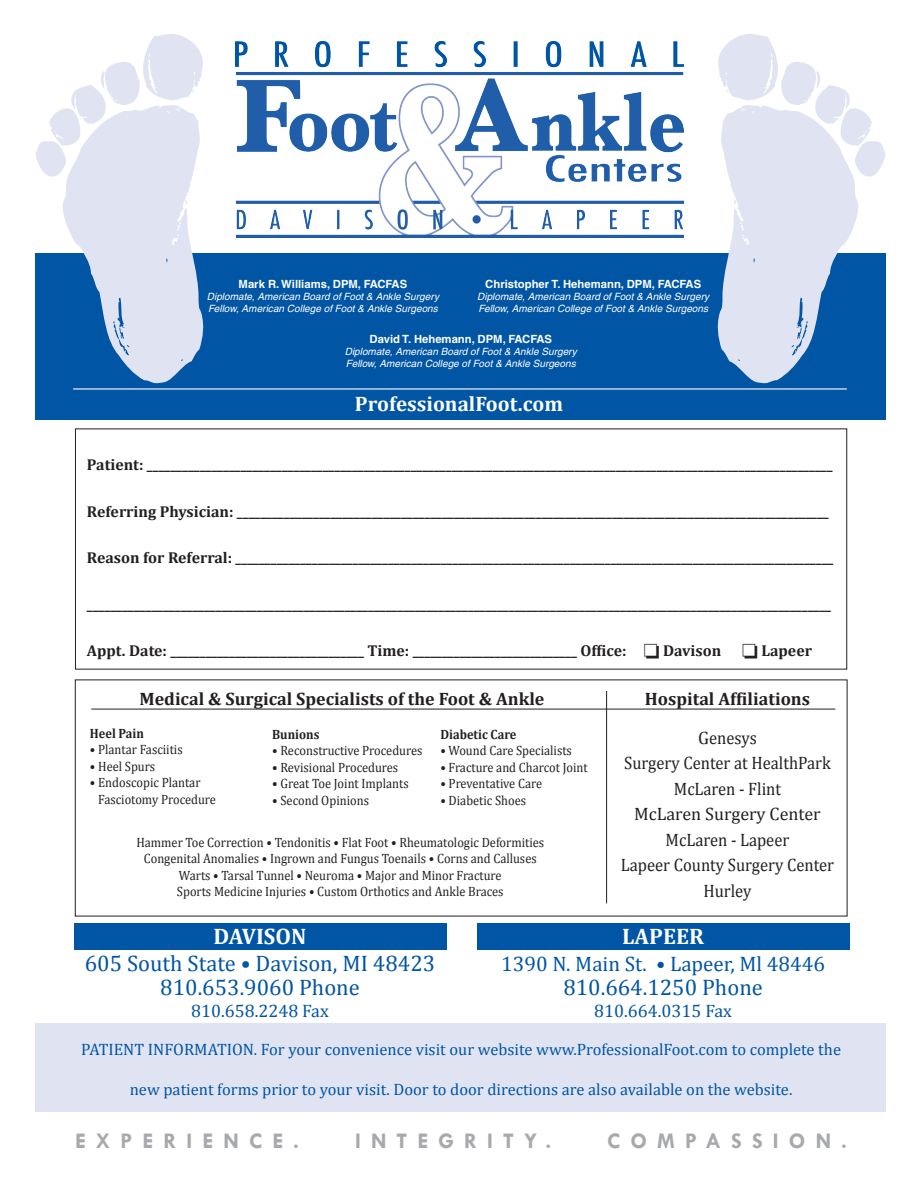
<style>
.page{position:relative;width:918px;height:1188px;background:#fff}
.page>*{position:absolute;margin:0;border:0;box-sizing:border-box;transform-origin:0 0}
.t1{font:22.5px "Cambria";color:#0155a5}
.t2{font:700 22.5px "Tw Cen";letter-spacing:.45em;color:#a8a9ad}
.t3{font:700 22.5px "Cambria";color:#fff}
.t4{font:21px "Cambria";color:#0155a5}
.t5{font:700 21px "Cambria";color:#fff}
.t6{font:18px "Cambria";color:#231f20;scale:.92 1}
.t7{font:700 18px "Cambria";color:#231f20}
.t8{font:18px "Cambria";color:#0155a5}
.t9{font:18px "Cambria";color:#231f20}
.t10{font:16.5px "Cambria";color:#0155a5}
.t11{font:700 15.75px "Cambria";color:#231f20}
.t12{font:13.5px "Cambria";color:#231f20;scale:.92 1}
.t13{font:700 13.5px "Cambria";color:#231f20;scale:.92 1}
.t14{font:700 11.25px "Helvetica";color:#fff}
.t15{font:italic 10.05px "Helvetica";color:#fff}
</style>
<div class="page">
<div style="left:74px;top:924px;width:373px;height:26px;background:#0155a5"></div>
<div style="left:35px;top:1023px;width:851px;height:89px;background:#e0e4f2"></div>
<div style="left:35px;top:253px;width:851px;height:166px;background:#0155a5"></div>
<svg style="left:35px;top:34px;width:169px;height:349px"></svg>
<hr style="left:91px;top:709px;width:744px;height:1px;background:#231f20">
<svg style="left:717px;top:34px;width:169px;height:349px"></svg>
<img style="left:235px;top:41px;width:449px;height:197px">
<hr style="left:606px;top:691px;width:1px;height:212px;background:#231f20">
<div style="left:477px;top:924px;width:372px;height:26px;background:#0155a5"></div>
<hr style="left:73px;top:388px;width:774px;height:2px;background:#fff">
<p class="t14" style="left:485px;top:277px;width:217px">Christopher T. Hehemann, DPM, FACFAS</p>
<p class="t15" style="left:477px;top:291px;width:234px">Diplomate, American Board of Foot &amp; Ankle Surgery</p>
<p class="t15" style="left:478px;top:303px;width:231px">Fellow, American College of Foot &amp; Ankle Surgeons</p>
<p class="t14" style="left:239px;top:277px;width:170px">Mark R. Williams, DPM, FACFAS</p>
<p class="t15" style="left:207px;top:291px;width:234px">Diplomate, American Board of Foot &amp; Ankle Surgery</p>
<p class="t15" style="left:208px;top:303px;width:231px">Fellow, American College of Foot &amp; Ankle Surgeons</p>
<p class="t14" style="left:370px;top:332px;width:184px">David T. Hehemann, DPM, FACFAS</p>
<p class="t15" style="left:345px;top:346px;width:234px">Diplomate, American Board of Foot &amp; Ankle Surgery</p>
<p class="t15" style="left:346px;top:358px;width:231px">Fellow, American College of Foot &amp; Ankle Surgeons</p>
<p class="t5" style="left:355px;top:389px;width:210px">ProfessionalFoot.com</p>
<p class="t11" style="left:87px;top:454px;width:747px">Patient: _____________________________________________________________________________________________________________________</p>
<p class="t11" style="left:87px;top:500px;width:743px">Referring Physician: _____________________________________________________________________________________________________</p>
<p class="t11" style="left:87px;top:547px;width:748px">Reason for Referral: ______________________________________________________________________________________________________</p>
<p class="t11" style="left:87px;top:593px;width:746px">_______________________________________________________________________________________________________________________________</p>
<p class="t11" style="left:87px;top:640px;width:636px">Appt. Date: _________________________________ Time: ____________________________ Office: □ Davison</p>
<p class="t11" style="left:742px;top:640px;width:71px">□ Lapeer</p>
<p class="t7" style="left:139px;top:686px;width:406px">Medical &amp; Surgical Specialists of the Foot &amp; Ankle</p>
<p class="t13" style="left:90px;top:724px;width:60px">Heel Pain</p>
<p class="t12" style="left:90px;top:742px;width:102px">• Plantar Fasciitis</p>
<p class="t12" style="left:90px;top:758px;width:73px">• Heel Spurs</p>
<p class="t12" style="left:90px;top:775px;width:122px">• Endoscopic Plantar</p>
<p class="t12" style="left:98px;top:791px;width:130px">Fasciotomy Procedure</p>
<p class="t7" style="left:645px;top:686px;width:167px">Hospital Affiliations</p>
<p class="t9" style="left:698px;top:727px;width:60px">Genesys</p>
<p class="t6" style="left:624px;top:753px;width:226px">Surgery Center at HealthPark</p>
<p class="t6" style="left:674px;top:778px;width:118px">McLaren - Flint</p>
<p class="t9" style="left:634px;top:804px;width:188px">McLaren Surgery Center</p>
<p class="t6" style="left:666px;top:829px;width:136px">McLaren - Lapeer</p>
<p class="t6" style="left:621px;top:855px;width:233px">Lapeer County Surgery Center</p>
<p class="t6" style="left:703px;top:880px;width:54px">Hurley</p>
<p class="t3" style="left:622px;top:921px;width:83px">LAPEER</p>
<p class="t4" style="left:501px;top:952px;width:325px">1390 N. Main St. • Lapeer, Ml 48446</p>
<p class="t1" style="left:563px;top:974px;width:201px">810.664.1250 Phone</p>
<p class="t8" style="left:594px;top:1000px;width:139px">810.664.0315 Fax</p>
<p class="t10" style="left:81px;top:1040px;width:761px">PATIENT INFORMATION. For your convenience visit our website www.ProfessionalFoot.com to complete the</p>
<p class="t10" style="left:130px;top:1080px;width:664px">new patient forms prior to your visit. Door to door directions are also available on the website.</p>
<p class="t2" style="left:75px;top:1127px;width:226px">EXPERIENCE.</p>
<p class="t2" style="left:355px;top:1127px;width:198px">INTEGRITY.</p>
<p class="t2" style="left:607px;top:1127px;width:241px">COMPASSION.</p>
<p class="t13" style="left:440px;top:725px;width:84px">Diabetic Care</p>
<p class="t12" style="left:440px;top:743px;width:145px">• Wound Care Specialists</p>
<p class="t12" style="left:440px;top:759px;width:162px">• Fracture and Charcot Joint</p>
<p class="t12" style="left:440px;top:776px;width:112px">• Preventative Care</p>
<p class="t12" style="left:440px;top:792px;width:95px">• Diabetic Shoes</p>
<p class="t12" style="left:136px;top:834px;width:445px">Hammer Toe Correction • Tendonitis • Flat Foot • Rheumatologic Deformities</p>
<p class="t12" style="left:144px;top:851px;width:429px">Congenital Anomalies • Ingrown and Fungus Toenails • Corns and Calluses</p>
<p class="t12" style="left:179px;top:867px;width:352px">Warts • Tarsal Tunnel • Neuroma • Major and Minor Fracture</p>
<p class="t12" style="left:177px;top:884px;width:357px">Sports Medicine Injuries • Custom Orthotics and Ankle Braces</p>
<p class="t3" style="left:214px;top:921px;width:94px">DAVISON</p>
<p class="t1" style="left:85px;top:950px;width:352px">605 South State • Davison, MI 48423</p>
<p class="t1" style="left:160px;top:974px;width:201px">810.653.9060 Phone</p>
<p class="t8" style="left:191px;top:1000px;width:139px">810.658.2248 Fax</p>
<p class="t13" style="left:272px;top:725px;width:53px">Bunions</p>
<p class="t12" style="left:272px;top:743px;width:165px">• Reconstructive Procedures</p>
<p class="t12" style="left:272px;top:759px;width:139px">• Revisional Procedures</p>
<p class="t12" style="left:272px;top:776px;width:150px">• Great Toe Joint Implants</p>
<p class="t12" style="left:272px;top:792px;width:107px">• Second Opinions</p>
</div>
